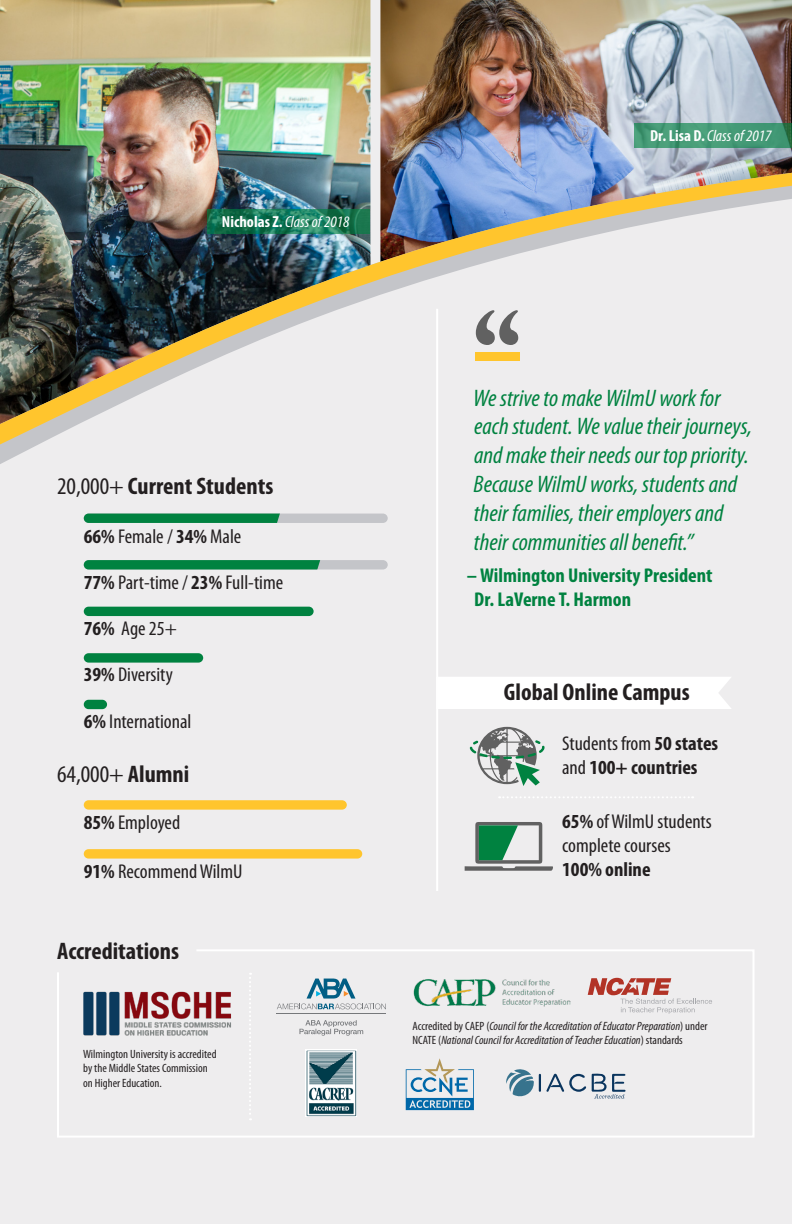
<style>
.page{position:relative;width:792px;height:1224px;background:#eeedee}
.page>*{position:absolute;margin:0;border:0;box-sizing:border-box;transform-origin:0 0}
.t1{font:700 120.8px "Adobe Caslon Pro";color:#616161}
.t2{font:italic condensed 24px/28.8px "Myriad Pro";color:#008240}
.t3{font:700 condensed 24px "Myriad Pro";color:#231f20}
.t4{font:condensed 24px "Myriad Pro";color:#231f20}
.t5{font:condensed 20px/24px "Myriad Pro";color:#231f20}
.t6{font:700 condensed 20px/24px "Myriad Pro";color:#008240}
.t7{font:700 condensed 20px/24px "Myriad Pro";color:#231f20}
.t8{font:italic condensed 16px "Myriad Pro";color:#fff}
.t9{font:italic condensed 12px/14.4px "Myriad Pro";color:#231f20}
.t10{font:condensed 12px/14.4px "Myriad Pro";color:#231f20}
.s1{font-weight:700;font-style:normal}
.s2{font-weight:400}
.s3{font-weight:700}
.s4{font-style:normal}
</style>
<div class="page">
<img style="left:0;top:0;width:370px;height:163px">
<img style="left:380px;top:0;width:412px;height:163px">
<img style="left:0;top:163px;width:792px;height:403px">
<svg style="left:208px;top:209px;width:162px;height:24px;background:#197755"></svg>
<svg style="left:634px;top:123px;width:158px;height:25px;background:#439873"></svg>
<svg style="left:57px;top:949px;width:697px;height:188px"></svg>
<svg style="left:249px;top:973px;width:2px;height:147px"></svg>
<hr style="left:277px;top:1014px;width:109px;height:1px;background:#76787b">
<svg style="left:277px;top:979px;width:109px;height:30px"></svg>
<svg style="left:299px;top:1020px;width:64px;height:16px"></svg>
<svg style="left:465px;top:822px;width:88px;height:49px"></svg>
<svg style="left:499px;top:796px;width:194px;height:2px"></svg>
<svg style="left:470px;top:727px;width:75px;height:59px"></svg>
<div style="left:84px;top:514px;width:304px;height:9px;background:#c4c5c9;border-radius:5px"></div>
<svg style="left:84px;top:514px;width:196px;height:9px;background:#038342"></svg>
<div style="left:84px;top:560px;width:304px;height:10px;background:#c4c5c9;border-radius:5px"></div>
<svg style="left:84px;top:560px;width:248px;height:10px;background:#178a50"></svg>
<div style="left:84px;top:607px;width:230px;height:9px;background:#008240;border-radius:5px"></div>
<div style="left:84px;top:653px;width:119px;height:10px;background:#008240;border-radius:5px"></div>
<div style="left:84px;top:700px;width:23px;height:9px;background:#008240;border-radius:5px"></div>
<hr style="left:436px;top:309px;width:2px;height:582px;background:#fff">
<div style="left:438px;top:677px;width:293px;height:32px;background:#fff"></div>
<div style="left:475px;top:352px;width:44px;height:9px;background:#ffc52d"></div>
<div style="left:84px;top:800px;width:263px;height:10px;background:#ffc52d;border-radius:5px"></div>
<div style="left:84px;top:849px;width:278px;height:10px;background:#ffc52d;border-radius:5px"></div>
<p class="t8" style="left:222px;top:212px;width:129px"><span class="s1">Nicholas Z.</span>Class of 2018</p>
<p class="t3" style="left:57px;top:471px;width:218px"><span class="s2">20,000+</span> Current Students</p>
<p class="t5" style="left:84px;top:524px;width:159px"><span class="s3">66%</span> Female / <span class="s3">34%</span> Male</p>
<p class="t5" style="left:84px;top:570px;width:201px"><span class="s3">77%</span> Part-time / <span class="s3">23%</span> Full-time</p>
<p class="t5" style="left:84px;top:616px;width:95px"><span class="s3">76%</span> Age 25+</p>
<p class="t5" style="left:84px;top:663px;width:91px"><span class="s3">39%</span> Diversity</p>
<p class="t5" style="left:84px;top:709px;width:109px"><span class="s3">6%</span> International</p>
<p class="t4" style="left:57px;top:759px;width:134px">64,000+ <span class="s3">Alumni</span></p>
<p class="t5" style="left:84px;top:810px;width:98px"><span class="s3">85%</span> Employed</p>
<p class="t5" style="left:84px;top:859px;width:160px"><span class="s3">91%</span> Recommend WilmU</p>
<p class="t3" style="left:57px;top:936px;width:123px">Accreditations</p>
<p class="t10" style="left:83px;top:1046px;width:135px">Wilmington University is accredited by the Middle States Commission on Higher Education.</p>
<p class="t1" style="left:473px;top:285px;width:51px">“</p>
<p class="t8" style="left:650px;top:126px;width:123px"><span class="s1">Dr. Lisa D.</span>Class of 2017</p>
<p class="t2" style="left:473px;top:383px;width:281px">We strive to make WilmU work for each student. We value their journeys, and make their needs our top priority.<br>Because WilmU works, students and their families, their employers and their communities all benefit.”</p>
<p class="t6" style="left:474px;top:563px;width:240px;text-indent:-7px">– Wilmington University President<br>Dr. LaVerne T. Harmon</p>
<p class="t3" style="left:504px;top:677px;width:187px">Global Online Campus</p>
<p class="t7" style="left:562px;top:731px;width:158px"><span class="s2">Students from</span> 50 states <span class="s2">and</span> 100+ countries</p>
<p class="t5" style="left:562px;top:809px;width:151px"><span class="s3">65%</span> of WilmU students complete courses<br><span class="s3">100% online</span></p>
<p class="t9" style="left:413px;top:1018px;width:297px"><span class="s4">Accredited by CAEP (</span>Council for the Accreditation of Educator Preparation<span class="s4">) under<br>NCATE (</span>National Council for Accreditation of Teacher Education<span class="s4">) standards</span></p>
</div>
